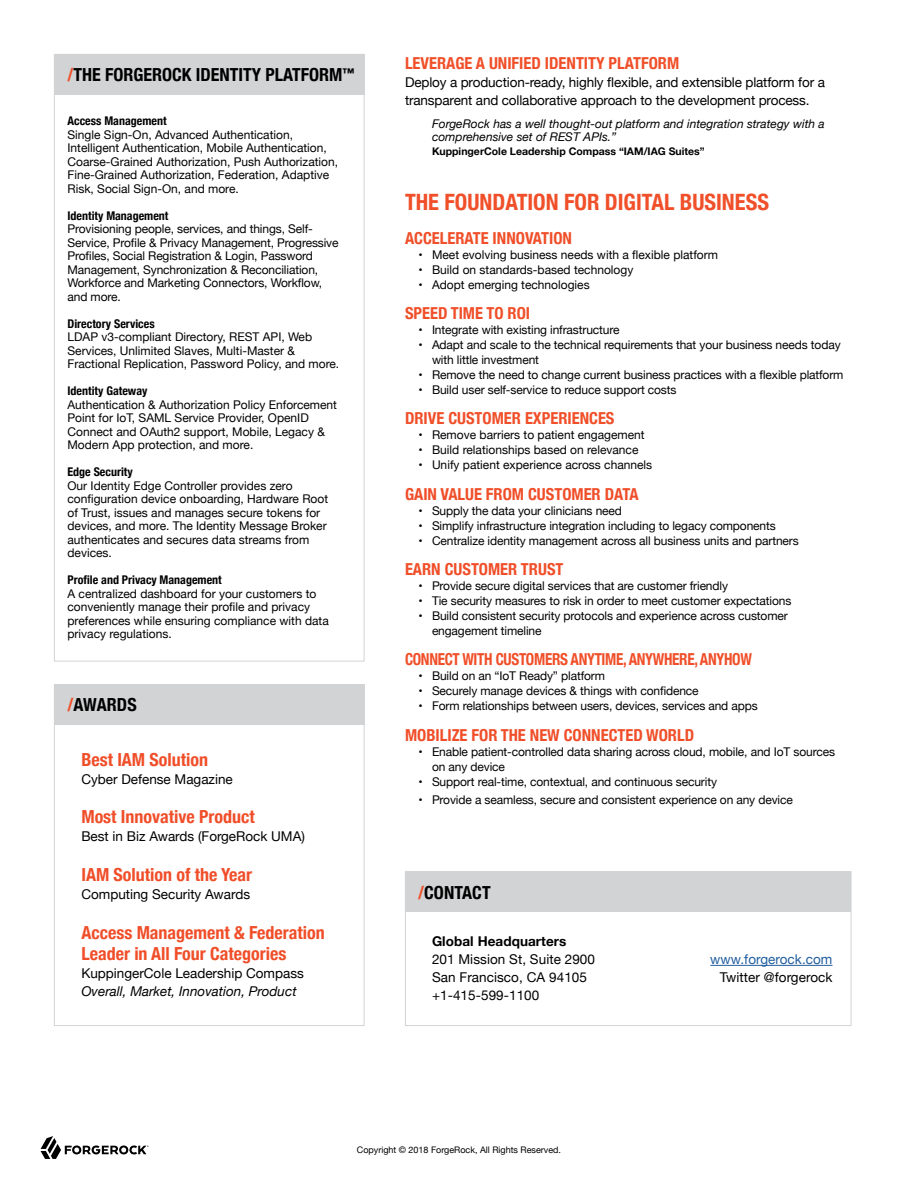
<style>
.page{position:relative;width:918px;height:1188px;background:#fff}
.page>*{position:absolute;margin:0;border:0;box-sizing:border-box;transform-origin:0 0}
.t1{font:700 condensed 22.5px "Helvetica Neue";color:#f04f29}
.t2{font:700 condensed 18px/21.6px "Helvetica Neue";color:#f04e29}
.t3{font:700 condensed 18px "Helvetica Neue";color:#000}
.t4{font:700 condensed 16.5px "Helvetica Neue";color:#f04f29}
.t5{font:700 condensed 16.5px "Helvetica Neue";color:#f04e29}
.t6{font:700 condensed 16.5px "Helvetica Neue";letter-spacing:-.02em;color:#f04f29;scale:.92 1}
.t7{font:13.5px/18px "Helvetica Neue";color:#000}
.t8{font:italic 13.5px "Helvetica Neue";color:#000}
.t9{font:700 13.5px "Helvetica Neue";letter-spacing:.005em;color:#000}
.t10{font:13.5px "Helvetica Neue";letter-spacing:.005em;color:#215e9e}
.t11{font:12px/13.5px "Helvetica Neue";letter-spacing:-.01em;color:#000}
.t12{font:700 condensed 12px "Helvetica Neue";color:#000}
.t13{font:italic 12px/13.5px "Helvetica Neue";color:#000}
.t14{font:700 10.5px "Helvetica Neue";color:#000}
.t15{font:9px "Helvetica Neue";color:#000}
.s1{color:#f04e29}
</style>
<div class="page">
<svg style="left:41px;top:1136px;width:108px;height:23px"></svg>
<div style="left:54px;top:54px;width:310px;height:40px;background:#d1d3d4"></div>
<hr style="left:710px;top:965px;width:122px;height:1px;background:#215e9e">
<div style="left:405px;top:872px;width:446px;height:40px;background:#d1d3d4"></div>
<div style="left:54px;top:684px;width:310px;height:41px;background:#d1d3d4"></div>
<div style="left:54px;top:684px;width:310px;height:342px;border:1px solid #d1d3d4"></div>
<h2 class="t3" style="left:68px;top:60px;width:288px"><span class="s1">/</span>THE FORGEROCK IDENTITY PLATFORM<sup>™</sup></h2>
<p class="t12" style="left:68px;top:111px;width:101px">Access Management</p>
<p class="t11" style="left:68px;top:128px;width:272px">Single Sign-On, Advanced Authentication, Intelligent Authentication, Mobile Authentication, Coarse-Grained Authorization, Push Authorization, Fine-Grained Authorization, Federation, Adaptive Risk, Social Sign-On, and more.</p>
<p class="t12" style="left:68px;top:205px;width:103px">Identity Management</p>
<p class="t11" style="left:68px;top:223px;width:273px">Provisioning people, services, and things, Self-Service, Profile &amp; Privacy Management, Progressive Profiles, Social Registration &amp; Login, Password Management, Synchronization &amp; Reconciliation, Workforce and Marketing Connectors, Workflow, and more.</p>
<p class="t12" style="left:68px;top:313px;width:89px">Directory Services</p>
<p class="t11" style="left:68px;top:331px;width:273px">LDAP v3-compliant Directory, REST API, Web<br>Services, Unlimited Slaves, Multi-Master &amp;<br>Fractional Replication, Password Policy, and more.</p>
<p class="t12" style="left:68px;top:381px;width:81px">Identity Gateway</p>
<p class="t11" style="left:68px;top:398px;width:271px">Authentication &amp; Authorization Policy Enforcement Point for IoT, SAML Service Provider, OpenID Connect and OAuth2 support, Mobile, Legacy &amp; Modern App protection, and more.</p>
<p class="t12" style="left:68px;top:462px;width:67px">Edge Security</p>
<p class="t11" style="left:68px;top:479px;width:262px">Our Identity Edge Controller provides zero configuration device onboarding, Hardware Root of Trust, issues and manages secure tokens for devices, and more. The Identity Message Broker authenticates and secures data streams from devices.</p>
<p class="t12" style="left:68px;top:570px;width:156px">Profile and Privacy Management</p>
<p class="t11" style="left:68px;top:587px;width:263px">A centralized dashboard for your customers to conveniently manage their profile and privacy preferences while ensuring compliance with data privacy regulations.</p>
<h2 class="t3" style="left:68px;top:689px;width:71px"><span class="s1">/</span>AWARDS</h2>
<h2 class="t2" style="left:81px;top:747px;width:128px">Best IAM Solution</h2>
<p class="t7" style="left:81px;top:771px;width:153px">Cyber Defense Magazine</p>
<h2 class="t2" style="left:81px;top:805px;width:175px">Most Innovative Product</h2>
<p class="t7" style="left:81px;top:828px;width:225px">Best in Biz Awards (ForgeRock UMA)</p>
<h2 class="t2" style="left:81px;top:863px;width:172px">IAM Solution of the Year</h2>
<p class="t7" style="left:81px;top:886px;width:170px">Computing Security Awards</p>
<h2 class="t2" style="left:81px;top:920px;width:245px">Access Management &amp; Federation<br>Leader in All Four Categories</h2>
<p class="t7" style="left:81px;top:965px;width:224px">KuppingerCole Leadership Compass</p>
<p class="t8" style="left:81px;top:982px;width:217px">Overall, Market, Innovation, Product</p>
<h3 class="t4" style="left:405px;top:50px;width:276px">LEVERAGE A UNIFIED IDENTITY PLATFORM</h3>
<p class="t7" style="left:405px;top:74px;width:421px">Deploy a production-ready, highly flexible, and extensible platform for a transparent and collaborative approach to the development process.</p>
<p class="t13" style="left:432px;top:118px;width:394px">ForgeRock has a well thought-out platform and integration strategy with a comprehensive set of REST APIs.”</p>
<p class="t14" style="left:432px;top:143px;width:274px">KuppingerCole Leadership Compass “IAM/IAG Suites”</p>
<h1 class="t1" style="left:405px;top:183px;width:366px">THE FOUNDATION FOR DIGITAL BUSINESS</h1>
<h3 class="t4" style="left:405px;top:224px;width:169px">ACCELERATE INNOVATION</h3>
<p class="t11" style="left:418px;top:248px;width:301px">• Meet evolving business needs with a flexible platform</p>
<p class="t11" style="left:418px;top:263px;width:216px">• Build on standards-based technology</p>
<p class="t11" style="left:418px;top:278px;width:173px">• Adopt emerging technologies</p>
<h3 class="t4" style="left:405px;top:300px;width:127px">SPEED TIME TO ROI</h3>
<p class="t11" style="left:418px;top:324px;width:203px">• Integrate with existing infrastructure</p>
<p class="t11" style="left:432px;top:338px;width:410px;line-height:15px;text-indent:-14px">• Adapt and scale to the technical requirements that your business needs today with little investment</p>
<p class="t11" style="left:418px;top:369px;width:427px">• Remove the need to change current business practices with a flexible platform</p>
<p class="t11" style="left:418px;top:384px;width:260px">• Build user self-service to reduce support costs</p>
<h3 class="t4" style="left:405px;top:405px;width:211px">DRIVE CUSTOMER EXPERIENCES</h3>
<p class="t11" style="left:418px;top:429px;width:228px">• Remove barriers to patient engagement</p>
<p class="t11" style="left:418px;top:444px;width:221px">• Build relationships based on relevance</p>
<p class="t11" style="left:418px;top:459px;width:235px">• Unify patient experience across channels</p>
<h3 class="t5" style="left:405px;top:480px;width:235px">GAIN VALUE FROM CUSTOMER DATA</h3>
<p class="t11" style="left:418px;top:504px;width:205px">• Supply the data your clinicians need</p>
<p class="t11" style="left:418px;top:519px;width:359px">• Simplify infrastructure integration including to legacy components</p>
<p class="t11" style="left:418px;top:534px;width:382px">• Centralize identity management across all business units and partners</p>
<h3 class="t5" style="left:405px;top:555px;width:160px">EARN CUSTOMER TRUST</h3>
<p class="t11" style="left:418px;top:580px;width:311px">• Provide secure digital services that are customer friendly</p>
<p class="t11" style="left:418px;top:595px;width:374px">• Tie security measures to risk in order to meet customer expectations</p>
<p class="t11" style="left:432px;top:609px;width:357px;line-height:15px;text-indent:-14px">• Build consistent security protocols and experience across customer engagement timeline</p>
<h3 class="t6" style="left:405px;top:646px;width:379px">CONNECT WITH CUSTOMERS ANYTIME, ANYWHERE, ANYHOW</h3>
<p class="t11" style="left:418px;top:670px;width:188px">• Build on an “IoT Ready” platform</p>
<p class="t11" style="left:418px;top:685px;width:282px">• Securely manage devices &amp; things with confidence</p>
<p class="t11" style="left:418px;top:700px;width:341px">• Form relationships between users, devices, services and apps</p>
<h3 class="t5" style="left:405px;top:721px;width:291px">MOBILIZE FOR THE NEW CONNECTED WORLD</h3>
<p class="t11" style="left:432px;top:745px;width:405px;line-height:15px;text-indent:-14px">• Enable patient-controlled data sharing across cloud, mobile, and IoT sources on any device</p>
<p class="t11" style="left:418px;top:775px;width:300px">• Support real-time, contextual, and continuous security</p>
<p class="t11" style="left:418px;top:793px;width:376px">• Provide a seamless, secure and consistent experience on any device</p>
<h2 class="t3" style="left:418px;top:878px;width:74px"><span class="s1">/</span>CONTACT</h2>
<p class="t9" style="left:432px;top:931px;width:136px">Global Headquarters</p>
<p class="t7" style="left:432px;top:951px;width:165px">201 Mission St, Suite 2900<br>San Francisco, CA 94105 +1-415-599-1100</p>
<p class="t10" style="left:710px;top:949px;width:124px">www.forgerock.com</p>
<p class="t7" style="left:720px;top:969px;width:114px">Twitter @forgerock</p>
<p class="t15" style="left:357px;top:1144px;width:206px">Copyright © 2018 ForgeRock, All Rights Reserved.</p>
</div>
